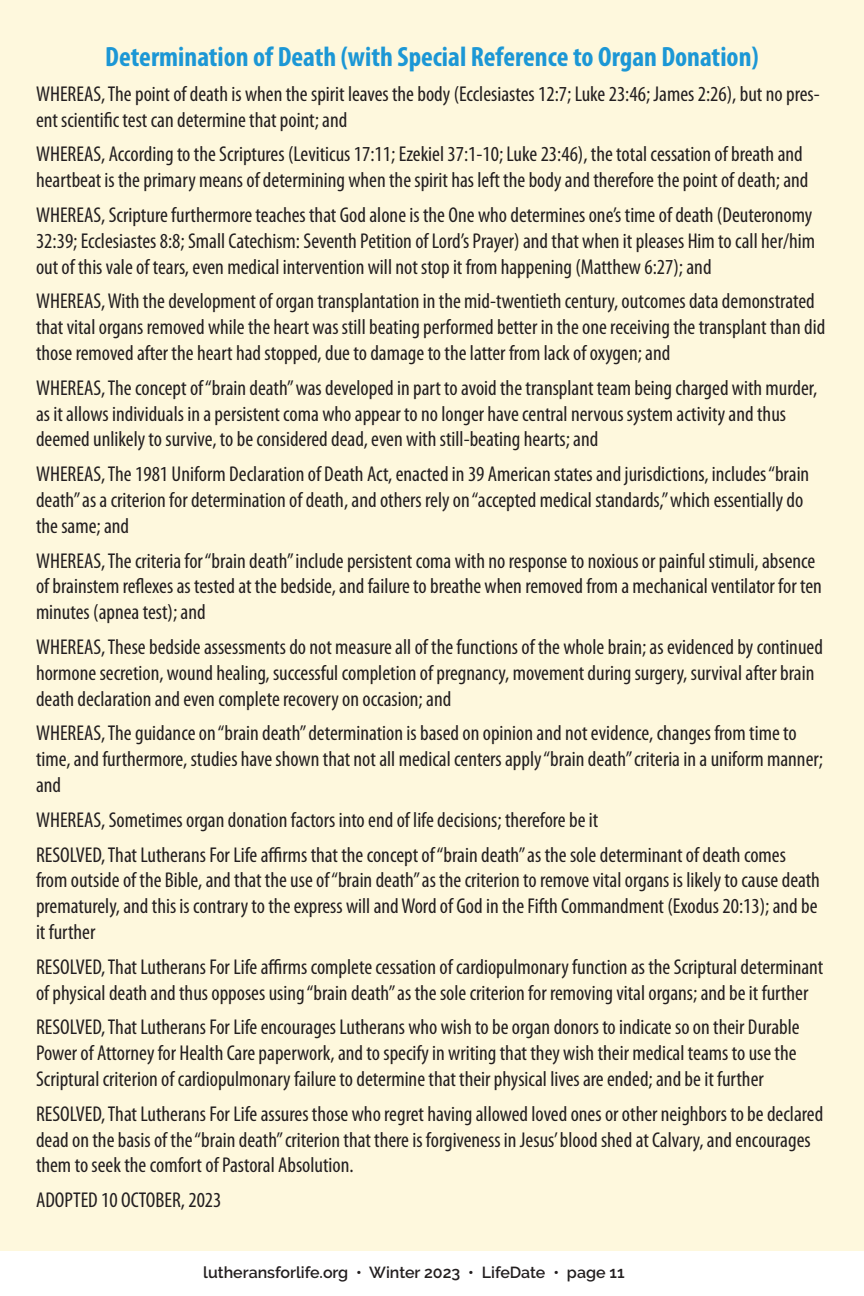
<style>
.page{position:relative;width:864px;height:1296px;background:#fff}
.page>*{position:absolute;margin:0;border:0;box-sizing:border-box;transform-origin:0 0}
.t1{font:700 condensed 28px "Myriad Pro";color:#1c97d5}
.t2{font:condensed 21.6px/25.8px "Myriad Pro";color:#231f20}
.t3{font:600 16px "Raleway";color:#231f20}
</style>
<div class="page">
<div style="left:0;top:0;width:864px;height:1251px;background:#fef8dd"></div>
<p class="t1" style="left:105px;top:39px;width:655px">Determination of Death (with Special Reference to Organ Donation)</p>
<p class="t2" style="left:36px;top:81px;width:785px">WHEREAS, The point of death is when the spirit leaves the body (Ecclesiastes 12:7; Luke 23:46; James 2:26), but no pres&shy;ent scientific test can determine that point; and</p>
<p class="t2" style="left:36px;top:141px;width:774px">WHEREAS, According to the Scriptures (Leviticus 17:11; Ezekiel 37:1-10; Luke 23:46), the total cessation of breath and heartbeat is the primary means of determining when the spirit has left the body and therefore the point of death; and</p>
<p class="t2" style="left:36px;top:202px;width:781px">WHEREAS, Scripture furthermore teaches that God alone is the One who determines one’s time of death (Deuteronomy<br>32:39; Ecclesiastes 8:8; Small Catechism: Seventh Petition of Lord’s Prayer) and that when it pleases Him to call her/him out of this vale of tears, even medical intervention will not stop it from happening (Matthew 6:27); and</p>
<p class="t2" style="left:36px;top:288px;width:791px">WHEREAS, With the development of organ transplantation in the mid-twentieth century, outcomes data demonstrated that vital organs removed while the heart was still beating performed better in the one receiving the transplant than did those removed after the heart had stopped, due to damage to the latter from lack of oxygen; and</p>
<p class="t2" style="left:36px;top:375px;width:783px">WHEREAS, The concept of “brain death” was developed in part to avoid the transplant team being charged with murder, as it allows individuals in a persistent coma who appear to no longer have central nervous system activity and thus deemed unlikely to survive, to be considered dead, even with still-beating hearts; and</p>
<p class="t2" style="left:36px;top:461px;width:775px">WHEREAS, The 1981 Uniform Declaration of Death Act, enacted in 39 American states and jurisdictions, includes “brain death” as a criterion for determination of death, and others rely on “accepted medical standards,” which essentially do the same; and</p>
<p class="t2" style="left:36px;top:547px;width:787px">WHEREAS, The criteria for “brain death” include persistent coma with no response to noxious or painful stimuli, absence of brainstem reflexes as tested at the bedside, and failure to breathe when removed from a mechanical ventilator for ten minutes (apnea test); and</p>
<p class="t2" style="left:36px;top:634px;width:788px">WHEREAS, These bedside assessments do not measure all of the functions of the whole brain; as evidenced by continued hormone secretion, wound healing, successful completion of pregnancy, movement during surgery, survival after brain death declaration and even complete recovery on occasion; and</p>
<p class="t2" style="left:36px;top:720px;width:788px">WHEREAS, The guidance on “brain death” determination is based on opinion and not evidence, changes from time to time, and furthermore, studies have shown that not all medical centers apply “brain death” criteria in a uniform manner; and</p>
<p class="t2" style="left:36px;top:807px;width:564px">WHEREAS, Sometimes organ donation factors into end of life decisions; therefore be it</p>
<p class="t2" style="left:36px;top:841px;width:785px">RESOLVED, That Lutherans For Life affirms that the concept of “brain death” as the sole determinant of death comes from outside of the Bible, and that the use of “brain death” as the criterion to remove vital organs is likely to cause death prematurely, and this is contrary to the express will and Word of God in the Fifth Commandment (Exodus 20:13); and be it further</p>
<p class="t2" style="left:36px;top:954px;width:789px">RESOLVED, That Lutherans For Life affirms complete cessation of cardiopulmonary function as the Scriptural determinant of physical death and thus opposes using “brain death” as the sole criterion for removing vital organs; and be it further</p>
<p class="t2" style="left:36px;top:1014px;width:765px">RESOLVED, That Lutherans For Life encourages Lutherans who wish to be organ donors to indicate so on their Durable<br>Power of Attorney for Health Care paperwork, and to specify in writing that they wish their medical teams to use the<br>Scriptural criterion of cardiopulmonary failure to determine that their physical lives are ended; and be it further</p>
<p class="t2" style="left:36px;top:1101px;width:789px">RESOLVED, That Lutherans For Life assures those who regret having allowed loved ones or other neighbors to be declared dead on the basis of the “brain death” criterion that there is forgiveness in Jesus’ blood shed at Calvary, and encourages them to seek the comfort of Pastoral Absolution.</p>
<p class="t2" style="left:36px;top:1187px;width:187px">ADOPTED 10 OCTOBER, 2023</p>
<p class="t3" style="left:203px;top:1263px;width:423px">lutheransforlife.org • Winter 2023 • LifeDate • page 11</p>
</div>
